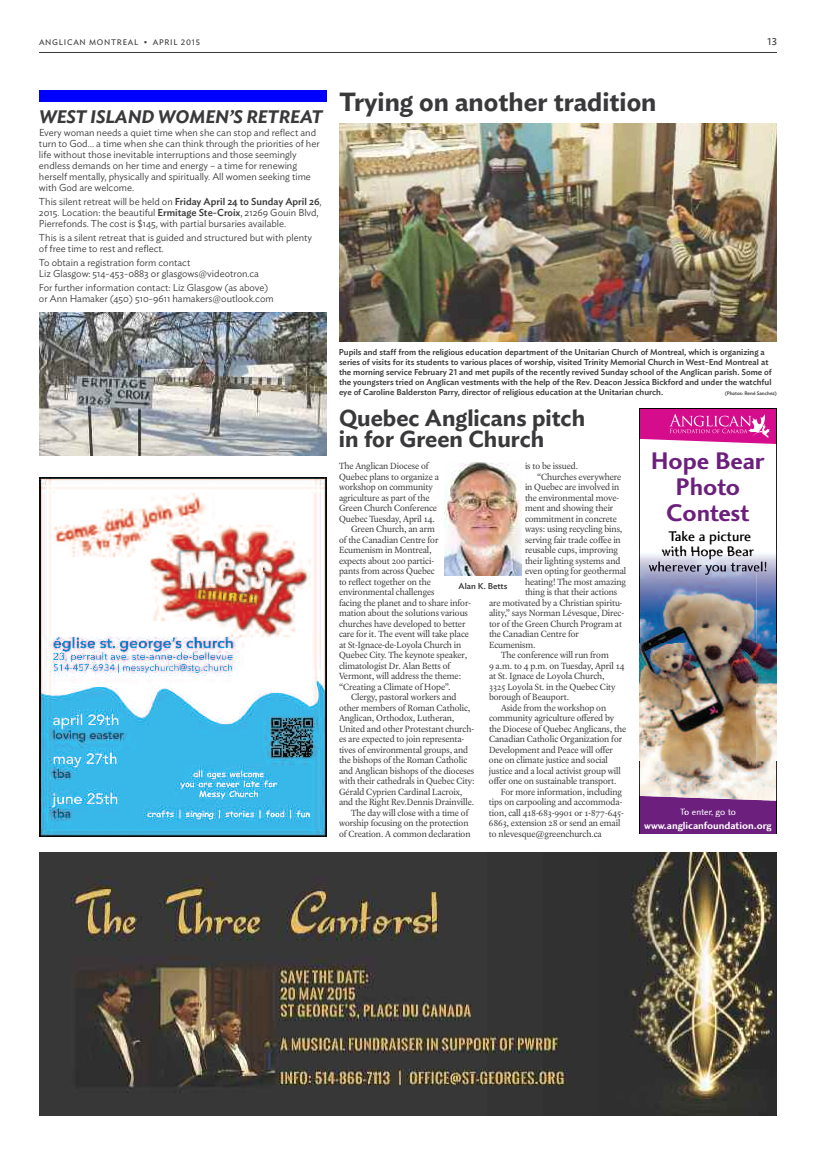
<style>
.page{position:relative;width:816px;height:1152px;background:#fff}
.page>*{position:absolute;margin:0;border:0;box-sizing:border-box;transform-origin:0 0}
.t1{font:600 26px "Ideal Sans";color:#39383a}
.t2{font:24.9px "Charlotte Sans Bold Plain";color:#6c1f7d}
.t3{font:600 23px/21px "Ideal Sans";color:#39383a}
.t4{font:italic 600 18px "Ideal Sans";color:#39383a}
.t5{font:14.4px "Charlotte Sans Medium Plain";color:#000}
.t6{font:10.5px "Charlotte Sans Bold Plain";color:#fff}
.t7{font:300 10px/11px "Ideal Sans";color:#39383a}
.t8{font:10px "Ideal Sans";color:#39383a}
.t9{font:9.6px "Charlotte Sans Book Plain";color:#fff}
.t10{font:9.5px "Laurentian Pro";color:#39383a}
.t11{font:500 8.5px/10px "Ideal Sans";color:#39383a}
.t12{font:8px "Ideal Sans";letter-spacing:.09em;color:#39383a}
.t13{font:500 5px "Ideal Sans";color:#39383a}
.s1{font-weight:500}
</style>
<div class="page">
<hr style="left:39px;top:52px;width:738px;height:1px;background:#39383a">
<img style="left:39px;top:312px;width:288px;height:144px">
<div style="left:39px;top:90px;width:288px;height:12px;background:#00f"></div>
<img style="left:444px;top:462px;width:78px;height:114px">
<img style="left:339px;top:123px;width:438px;height:219px">
<img style="left:39px;top:477px;width:288px;height:360px">
<img style="left:39px;top:852px;width:738px;height:264px">
<img style="left:639px;top:551px;width:138px;height:245px">
<svg style="left:639px;top:408px;width:138px;height:36px;background:#d33298"></svg>
<svg style="left:741px;top:561px;width:26px;height:11px"></svg>
<img style="left:712px;top:563px;width:29px;height:3px">
<img style="left:712px;top:566px;width:29px;height:6px">
<img style="left:690px;top:565px;width:22px;height:10px">
<img style="left:690px;top:567px;width:21px;height:8px">
<svg style="left:677px;top:565px;width:13px;height:7px"></svg>
<img style="left:649px;top:561px;width:28px;height:11px">
<img style="left:650px;top:568px;width:24px;height:4px">
<img style="left:662px;top:551px;width:92px;height:9px">
<img style="left:664px;top:555px;width:87px;height:5px">
<img style="left:639px;top:761px;width:1px;height:35px">
<svg style="left:639px;top:796px;width:138px;height:38px;background:#732b82"></svg>
<hr style="left:776px;top:801px;width:1px;height:33px;background:#000001">
<p class="t12" style="left:39px;top:39px;width:163px">ANGLICAN MONTREAL • APRIL 2015</p>
<p class="t8" style="left:768px;top:38px;width:11px">13</p>
<h3 class="t4" style="left:39px;top:110px;width:285px">WEST ISLAND WOMEN’S RETREAT</h3>
<p class="t7" style="left:39px;top:128px;width:282px">Every woman needs a quiet time when she can stop and reflect and turn to God… a time when she can think through the priorities of her life without those inevitable interruptions and those seemingly endless demands on her time and energy – a time for renewing herself mentally, physically and spiritually. All women seeking time with God are welcome.</p>
<p class="t7" style="left:39px;top:197px;width:284px">This silent retreat will be held on <span class="s1">Friday April 24 to Sunday April 26</span>,<br>2015. Location: the beautiful <span class="s1">Ermitage Ste-Croix</span>, 21269 Gouin Blvd,<br>Pierrefonds. The cost is $145, with partial bursaries available.</p>
<p class="t7" style="left:39px;top:233px;width:275px">This is a silent retreat that is guided and structured but with plenty of free time to rest and reflect.</p>
<p class="t7" style="left:39px;top:258px;width:222px">To obtain a registration form contact<br>Liz Glasgow: 514-453-0883 or glasgows@videotron.ca</p>
<p class="t7" style="left:39px;top:283px;width:236px">For further information contact: Liz Glasgow (as above) or Ann Hamaker (450) 510-9611 hamakers@outlook.com</p>
<h1 class="t1" style="left:339px;top:93px;width:319px">Trying on another tradition</h1>
<p class="t11" style="left:339px;top:348px;width:434px">Pupils and staff from the religious education department of the Unitarian Church of Montreal, which is organizing a series of visits for its students to various places of worship, visited Trinity Memorial Church in West-End Montreal at the morning service February 21 and met pupils of the recently revived Sunday school of the Anglican parish. Some of the youngsters tried on Anglican vestments with the help of the Rev. Deacon Jessica Bickford and under the watchful eye of Caroline Balderston Parry, director of religious education at the Unitarian church.</p>
<p class="t13" style="left:725px;top:391px;width:54px">(Photos: René Sanchez)</p>
<h3 class="t3" style="left:339px;top:410px;width:248px">Quebec Anglicans pitch in for Green Church</h3>
<p class="t10" style="left:525px;top:462px;width:55px">is to be issued.</p>
<p class="t10" style="left:537px;top:473px;width:86px">“Churches everywhere</p>
<p class="t10" style="left:525px;top:483px;width:96px">in Quebec are involved in</p>
<p class="t10" style="left:525px;top:494px;width:96px">the environmental move-</p>
<p class="t10" style="left:525px;top:504px;width:90px">ment and showing their</p>
<p class="t10" style="left:525px;top:515px;width:93px">commitment in concrete</p>
<p class="t10" style="left:525px;top:525px;width:99px">ways: using recycling bins,</p>
<p class="t10" style="left:525px;top:536px;width:97px">serving fair trade coffee in</p>
<p class="t10" style="left:525px;top:546px;width:94px">reusable cups, improving</p>
<p class="t10" style="left:525px;top:557px;width:97px">their lighting systems and</p>
<p class="t10" style="left:525px;top:567px;width:103px">even opting for geothermal</p>
<p class="t10" style="left:525px;top:578px;width:103px">heating! The most amazing</p>
<p class="t10" style="left:525px;top:588px;width:94px">thing is that their actions</p>
<p class="t10" style="left:489px;top:599px;width:135px">are motivated by a Christian spiritu-</p>
<p class="t10" style="left:489px;top:609px;width:136px">ality,” says Norman Lévesque, Direc-</p>
<p class="t10" style="left:489px;top:620px;width:135px">tor of the Green Church Program at</p>
<p class="t10" style="left:489px;top:630px;width:92px">the Canadian Centre for</p>
<p class="t10" style="left:489px;top:641px;width:48px">Ecumenism.</p>
<p class="t10" style="left:501px;top:651px;width:109px">The conference will run from</p>
<p class="t10" style="left:489px;top:662px;width:137px">9 a.m. to 4 p.m. on Tuesday, April 14</p>
<p class="t10" style="left:489px;top:672px;width:117px">at St. Ignace de Loyola Church,</p>
<p class="t10" style="left:489px;top:683px;width:128px">3325 Loyola St. in the Quebec City</p>
<p class="t10" style="left:489px;top:693px;width:82px">borough of Beauport.</p>
<p class="t10" style="left:501px;top:704px;width:107px">Aside from the workshop on</p>
<p class="t10" style="left:489px;top:714px;width:127px">community agriculture offered by</p>
<p class="t10" style="left:489px;top:725px;width:139px">the Diocese of Quebec Anglicans, the</p>
<p class="t10" style="left:489px;top:735px;width:135px">Canadian Catholic Organization for</p>
<p class="t10" style="left:489px;top:746px;width:125px">Development and Peace will offer</p>
<p class="t10" style="left:489px;top:756px;width:120px">one on climate justice and social</p>
<p class="t10" style="left:489px;top:767px;width:133px">justice and a local activist group will</p>
<p class="t10" style="left:489px;top:777px;width:129px">offer one on sustainable transport.</p>
<p class="t10" style="left:501px;top:788px;width:122px">For more information, including</p>
<p class="t10" style="left:489px;top:798px;width:135px">tips on carpooling and accommoda-</p>
<p class="t10" style="left:489px;top:809px;width:136px">tion, call 418-683-9901 or 1-877-645-</p>
<p class="t10" style="left:489px;top:819px;width:133px">6863, extension 28 or send an email</p>
<p class="t10" style="left:489px;top:830px;width:114px">to nlevesque@greenchurch.ca</p>
<p class="t10" style="left:339px;top:462px;width:91px">The Anglican Diocese of</p>
<p class="t10" style="left:339px;top:473px;width:101px">Quebec plans to organize a</p>
<p class="t10" style="left:339px;top:483px;width:95px">workshop on community</p>
<p class="t10" style="left:339px;top:494px;width:92px">agriculture as part of the</p>
<p class="t10" style="left:339px;top:504px;width:100px">Green Church Conference</p>
<p class="t10" style="left:339px;top:515px;width:97px">Quebec Tuesday, April 14.</p>
<p class="t10" style="left:351px;top:525px;width:85px">Green Church, an arm</p>
<p class="t10" style="left:339px;top:536px;width:101px">of the Canadian Centre for</p>
<p class="t10" style="left:339px;top:546px;width:94px">Ecumenism in Montreal,</p>
<p class="t10" style="left:339px;top:557px;width:96px">expects about 200 partici-</p>
<p class="t10" style="left:339px;top:567px;width:97px">pants from across Quebec</p>
<p class="t10" style="left:339px;top:578px;width:94px">to reflect together on the</p>
<p class="t10" style="left:339px;top:588px;width:97px">environmental challenges</p>
<p class="t10" style="left:339px;top:599px;width:134px">facing the planet and to share infor-</p>
<p class="t10" style="left:339px;top:609px;width:130px">mation about the solutions various</p>
<p class="t10" style="left:339px;top:620px;width:128px">churches have developed to better</p>
<p class="t10" style="left:339px;top:630px;width:131px">care for it. The event will take place</p>
<p class="t10" style="left:339px;top:641px;width:124px">at St-Ignace-de-Loyola Church in</p>
<p class="t10" style="left:339px;top:651px;width:130px">Quebec City. The keynote speaker,</p>
<p class="t10" style="left:339px;top:662px;width:113px">climatologist Dr. Alan Betts of</p>
<p class="t10" style="left:339px;top:672px;width:124px">Vermont, will address the theme:</p>
<p class="t10" style="left:339px;top:683px;width:113px">“Creating a Climate of Hope”.</p>
<p class="t10" style="left:351px;top:693px;width:107px">Clergy, pastoral workers and</p>
<p class="t10" style="left:339px;top:704px;width:133px">other members of Roman Catholic,</p>
<p class="t10" style="left:339px;top:714px;width:117px">Anglican, Orthodox, Lutheran,</p>
<p class="t10" style="left:339px;top:725px;width:136px">United and other Protestant church-</p>
<p class="t10" style="left:339px;top:735px;width:127px">es are expected to join representa-</p>
<p class="t10" style="left:339px;top:746px;width:131px">tives of environmental groups, and</p>
<p class="t10" style="left:339px;top:756px;width:130px">the bishops of the Roman Catholic</p>
<p class="t10" style="left:339px;top:767px;width:137px">and Anglican bishops of the dioceses</p>
<p class="t10" style="left:339px;top:777px;width:137px">with their cathedrals in Quebec City:</p>
<p class="t10" style="left:339px;top:788px;width:125px">Gérald Cyprien Cardinal Lacroix,</p>
<p class="t10" style="left:339px;top:798px;width:137px">and the Right Rev.Dennis Drainville.</p>
<p class="t10" style="left:351px;top:809px;width:119px">The day will close with a time of</p>
<p class="t10" style="left:339px;top:819px;width:131px">worship focusing on the protection</p>
<p class="t10" style="left:339px;top:830px;width:133px">of Creation. A common declaration</p>
<p class="t11" style="left:459px;top:582px;width:50px">Alan K. Betts</p>
<h2 class="t2" style="left:651px;top:452px;width:115px">Hope Bear</h2>
<h2 class="t2" style="left:676px;top:478px;width:66px">Photo</h2>
<h2 class="t2" style="left:666px;top:504px;width:85px">Contest</h2>
<h3 class="t5" style="left:668px;top:528px;width:84px">Take a picture</h3>
<h3 class="t5" style="left:662px;top:543px;width:94px">with Hope Bear</h3>
<p class="t9" style="left:680px;top:808px;width:58px">To enter, go to</p>
<p class="t6" style="left:644px;top:822px;width:129px">www.anglicanfoundation.org</p>
</div>
